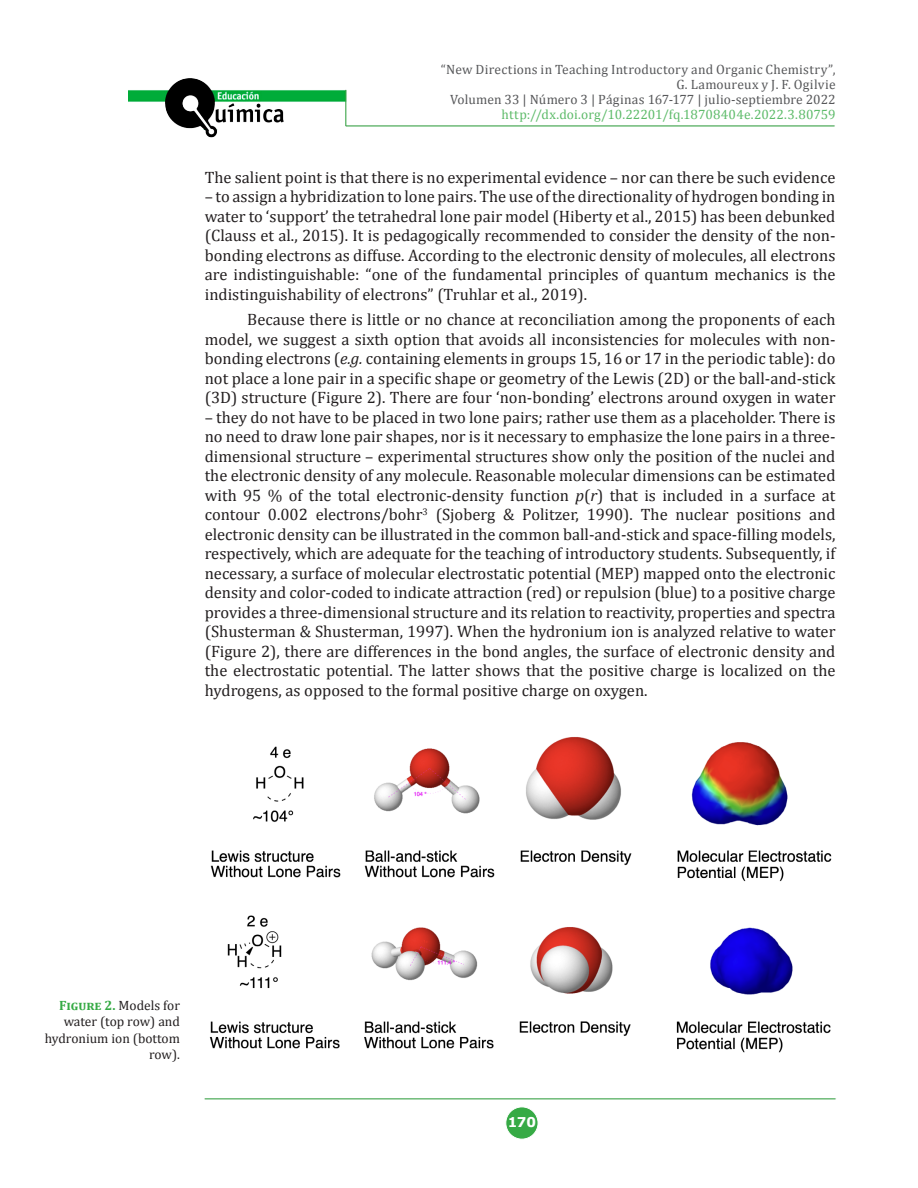
<style>
.page{position:relative;width:918px;height:1188px;background:#fff}
.page>*{position:absolute;margin:0;border:0;box-sizing:border-box;transform-origin:0 0}
.P-San{font:16.5px/19.5px "Cambria";color:#231f20;text-align:justify}
.P-SinSan{font:16.5px/19.5px "Cambria";color:#231f20;text-align:justify}
.t1{font:13.5px/15px "Cambria";letter-spacing:.015em;color:#57585a;text-align:right}
.PieImg{font:13.5px/16.5px "Cambria";color:#231f20;text-align:right}
.t2{font:13.5px "Cambria";color:#5ebb6a}
.t3{font:700 13.5px "Verdana";color:#fff}
.s1{font-style:italic}
.s2{font-weight:700;color:#36aa45}
</style>
<div class="page">
<img style="left:128px;top:78px;width:217px;height:59px">
<hr style="left:345px;top:125px;width:491px;height:2px;background:#85c38d">
<hr style="left:346px;top:126px;width:489px;height:1px;background:#36aa45">
<hr style="left:345px;top:89px;width:2px;height:38px;background:#231f20;opacity:.44">
<hr style="left:346px;top:90px;width:1px;height:36px;background:#36aa45">
<div style="left:506px;top:1107px;width:32px;height:32px;background:#36aa45;border-radius:50%"></div>
<div style="left:505px;top:1107px;width:33px;height:33px;border:1px solid #fff;border-radius:50%"></div>
<hr style="left:204px;top:1098px;width:632px;height:2px;background:#76be7f">
<hr style="left:205px;top:1099px;width:631px;height:1px;background:#36aa45">
<img style="left:209px;top:737px;width:623px;height:316px">
<p class="t1" style="left:441px;top:62px;width:396px">“New Directions in Teaching Introductory and Organic Chemistry”,<br>G. Lamoureux y J. F. Ogilvie<br>Volumen 33 | Número 3 | Páginas 167-177 | julio-septiembre 2022</p>
<p class="t2" style="left:502px;top:106px;width:336px">http://dx.doi.org/10.22201/fq.18708404e.2022.3.80759</p>
<p class="P-SinSan" style="left:205px;top:168px;width:632px">The salient point is that there is no experimental evidence – nor can there be such evidence</p>
<p class="P-SinSan" style="left:205px;top:187px;width:632px">– to assign a hybridization to lone pairs. The use of the directionality of hydrogen bonding in water to ‘support’ the tetrahedral lone pair model (Hiberty et al., 2015) has been debunked (Clauss et al., 2015). It is pedagogically recommended to consider the density of the non&shy;bonding electrons as diffuse. According to the electronic density of molecules, all electrons are indistinguishable: “one of the fundamental principles of quantum mechanics is the indistinguishability of electrons” (Truhlar et al., 2019).</p>
<p class="P-San" style="left:205px;top:310px;width:632px;text-indent:43px">Because there is little or no chance at reconciliation among the proponents of each model, we suggest a sixth option that avoids all inconsistencies for molecules with non&shy;bonding electrons (<span class="s1">e.g.</span> containing elements in groups 15, 16 or 17 in the periodic table): do not place a lone pair in a specific shape or geometry of the Lewis (2D) or the ball-and-stick (3D) structure (Figure 2). There are four ‘non-bonding’ electrons around oxygen in water</p>
<p class="P-San" style="left:205px;top:408px;width:632px">– they do not have to be placed in two lone pairs; rather use them as a placeholder. There is no need to draw lone pair shapes, nor is it necessary to emphasize the lone pairs in a three&shy;dimensional structure – experimental structures show only the position of the nuclei and the electronic density of any molecule. Reasonable molecular dimensions can be estimated with 95 % of the total electronic-density function <span class="s1">p</span>(<span class="s1">r</span>) that is included in a surface at contour 0.002 electrons/bohr<sup>3</sup> (Sjoberg &amp; Politzer, 1990). The nuclear positions and electronic density can be illustrated in the common ball-and-stick and space-filling models, respectively, which are adequate for the teaching of introductory students. Subsequently, if necessary, a surface of molecular electrostatic potential (MEP) mapped onto the electronic density and color-coded to indicate attraction (red) or repulsion (blue) to a positive charge provides a three-dimensional structure and its relation to reactivity, properties and spectra (Shusterman &amp; Shusterman, 1997). When the hydronium ion is analyzed relative to water (Figure 2), there are differences in the bond angles, the surface of electronic density and the electrostatic potential. The latter shows that the positive charge is localized on the hydrogens, as opposed to the formal positive charge on oxygen.</p>
<p class="PieImg" style="left:45px;top:997px;width:137px"><span class="s2">Figure 2.</span> Models for water (top row) and hydronium ion (bottom row).</p>
<p class="t3" style="left:508px;top:1113px;width:30px">170</p>
</div>
